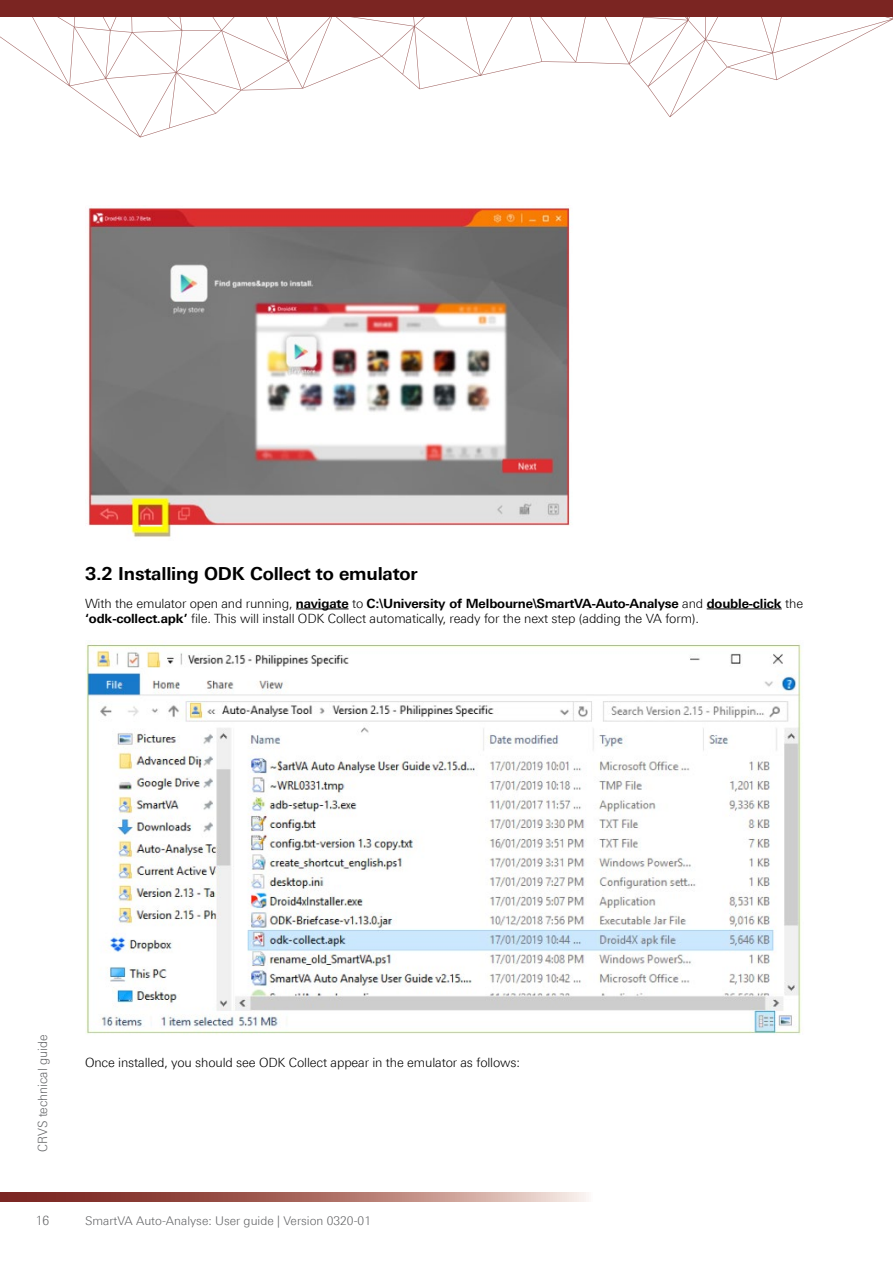
<style>
.page{position:relative;width:893px;height:1263px;background:#fff}
.page>*{position:absolute;margin:0;border:0;box-sizing:border-box;transform-origin:0 0}
.t1{font:700 18px "Linotype Univers 630";letter-spacing:-.01em;color:#000}
.t2{font:300 12.75px/15px "Linotype Univers 330";letter-spacing:-.01em;color:#000}
.t3{font:300 12.75px "Linotype Univers 330";color:#636466;scale:.95 1}
.t4{font:300 12px "Linotype Univers 330";color:#636466}
.s1{font-family:"Linotype Univers 630";font-weight:700}
</style>
<div class="page">
<svg style="left:0;top:17px;width:893px;height:120px"></svg>
<svg style="left:0;top:1193px;width:586px;height:8px;background:#ac7068"></svg>
<div style="left:0;top:0;width:893px;height:17px;background:#7b2522"></div>
<hr style="left:707px;top:609px;width:75px;height:1px;background:#000">
<hr style="left:296px;top:609px;width:53px;height:1px;background:#000">
<img style="left:88px;top:207px;width:483px;height:330px">
<img style="left:85px;top:644px;width:717px;height:391px">
<h4 class="t1" style="left:85px;top:563px;width:334px">3.2 Installing ODK Collect to emulator</h4>
<p class="t2" style="left:85px;top:596px;width:720px">With the emulator open and running, <span class="s1">navigate</span> to <span class="s1">C:\University of Melbourne\SmartVA-Auto-Analyse</span> and <span class="s1">double-click</span> the <span class="s1">‘odk-collect.apk’</span> file. This will install ODK Collect automatically, ready for the next step (adding the VA form).</p>
<p class="t3" style="left:35px;top:1152px;width:125px;rotate:-90deg">CRVS technical guide</p>
<p class="t3" style="left:36px;top:1213px;width:16px">16</p>
<p class="t2" style="left:85px;top:1055px;width:436px">Once installed, you should see ODK Collect appear in the emulator as follows:</p>
<p class="t4" style="left:85px;top:1213px;width:287px">SmartVA Auto-Analyse: User guide | Version 0320-01</p>
</div>
